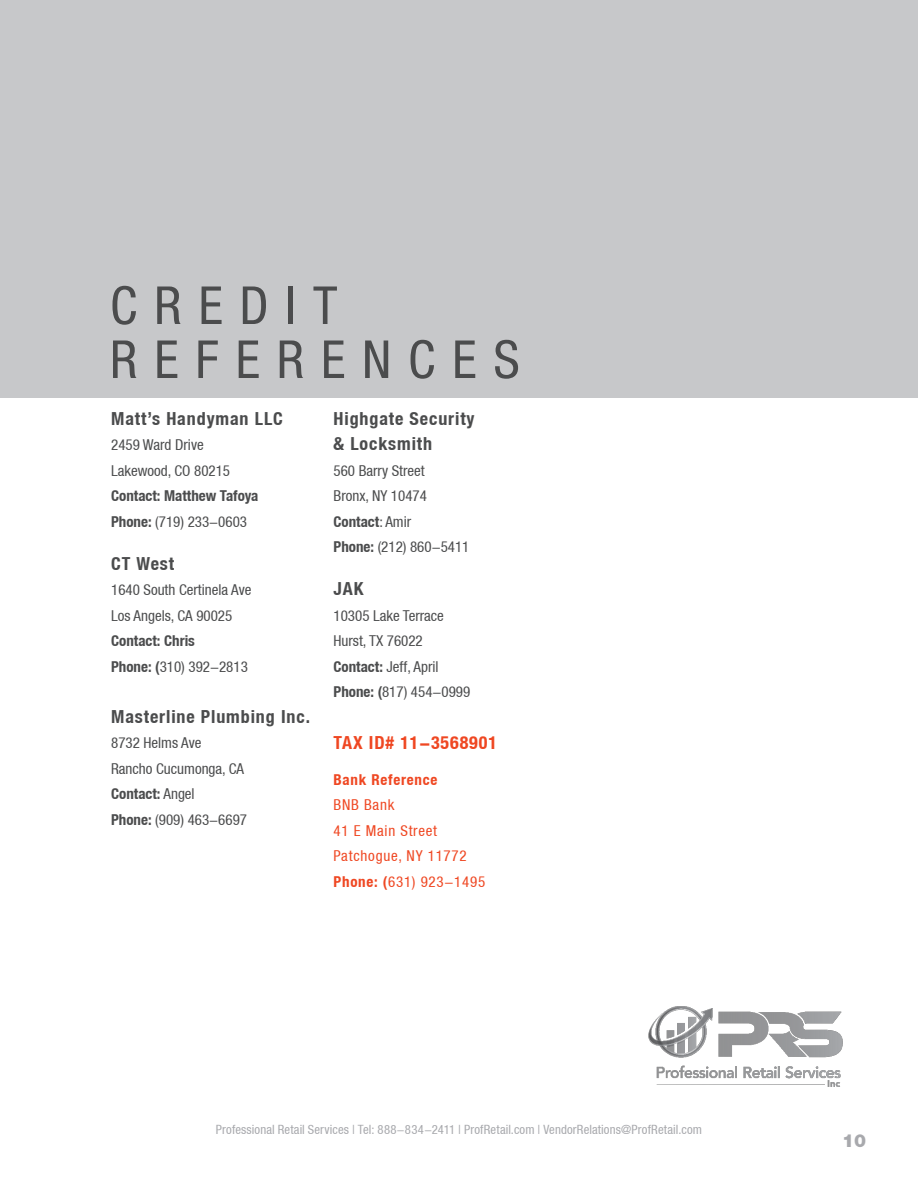
<style>
.page{position:relative;width:918px;height:1188px;background:#fff}
.page>*{position:absolute;margin:0;border:0;box-sizing:border-box;transform-origin:0 0}
.t1{font:condensed 52.5px "Helvetica Neue LT";letter-spacing:.325em;color:#4b4c4d}
.Paragraph_Style_1{font:700 condensed 18px/25.5px "Helvetica Neue LT";letter-spacing:.05em;color:#4b4c4d}
.t2{font:700 condensed 18px "Helvetica Neue LT";letter-spacing:.05em;color:#ef4722}
.t3{font:900 18px "Helvetica Neue";color:#a8a9ad}
.Paragraph_Style_1-2{font:condensed 15px/25.5px "Helvetica Neue LT";color:#4b4c4d}
.t4{font:condensed 15px/25.5px "Helvetica Neue LT";letter-spacing:.05em;color:#ef4722}
.Paragraph_Style_1-3{font:700 condensed 15px "Helvetica Neue LT";color:#4b4c4d}
.t5{font:700 condensed 15px "Helvetica Neue LT";letter-spacing:.05em;color:#ef4722}
.t6{font:condensed 12.75px "Helvetica Neue LT";letter-spacing:.01em;color:#a8a9ad}
.s1{font-weight:700}
.s2{font-weight:400}
</style>
<div class="page">
<div style="left:0;top:0;width:918px;height:397px;background:#c7c8ca"></div>
<img style="left:648px;top:1006px;width:195px;height:81px">
<p class="t1" style="left:110px;top:275px;width:229px">CREDIT</p>
<p class="t1" style="left:110px;top:329px;width:411px">REFERENCES</p>
<p class="Paragraph_Style_1" style="left:111px;top:405px;width:173px">Matt’s Handyman LLC</p>
<p class="Paragraph_Style_1-2" style="left:111px;top:432px;width:94px">2459 Ward Drive</p>
<p class="Paragraph_Style_1-2" style="left:111px;top:458px;width:120px">Lakewood, CO 80215</p>
<p class="Paragraph_Style_1-3" style="left:111px;top:487px;width:149px">Contact: Matthew Tafoya</p>
<p class="Paragraph_Style_1-2" style="left:111px;top:509px;width:137px"><span class="s1">Phone:</span> (719) 233-0603</p>
<p class="Paragraph_Style_1" style="left:111px;top:550px;width:65px">CT West</p>
<p class="Paragraph_Style_1-2" style="left:111px;top:577px;width:142px">1640 South Certinela Ave</p>
<p class="Paragraph_Style_1-2" style="left:111px;top:603px;width:123px">Los Angels, CA 90025</p>
<p class="Paragraph_Style_1-3" style="left:111px;top:632px;width:85px">Contact: Chris</p>
<p class="Paragraph_Style_1-2" style="left:111px;top:654px;width:138px"><span class="s1">Phone: (</span>310) 392-2813</p>
<p class="Paragraph_Style_1" style="left:111px;top:703px;width:200px">Masterline Plumbing Inc.</p>
<p class="Paragraph_Style_1-2" style="left:111px;top:730px;width:92px">8732 Helms Ave</p>
<p class="Paragraph_Style_1-2" style="left:111px;top:756px;width:135px">Rancho Cucumonga, CA</p>
<p class="Paragraph_Style_1-3" style="left:111px;top:785px;width:85px">Contact: <span class="s2">Angel</span></p>
<p class="Paragraph_Style_1-2" style="left:111px;top:807px;width:137px"><span class="s1">Phone:</span> (909) 463-6697</p>
<p class="Paragraph_Style_1" style="left:334px;top:405px;width:143px">Highgate Security &amp; Locksmith</p>
<p class="Paragraph_Style_1-2" style="left:334px;top:458px;width:137px">560 Barry Street<br>Bronx, NY 10474<br><span class="s1">Contact</span>: Amir<br><span class="s1">Phone:</span> (212) 860-5411</p>
<p class="Paragraph_Style_1" style="left:334px;top:576px;width:31px">JAK</p>
<p class="Paragraph_Style_1-2" style="left:334px;top:603px;width:138px">10305 Lake Terrace<br>Hurst, TX 76022<br><span class="s1">Contact:</span> Jeff, April<br><span class="s1">Phone: (</span>817) 454-0999</p>
<p class="t2" style="left:334px;top:732px;width:165px">TAX ID# 11-3568901</p>
<p class="t5" style="left:334px;top:771px;width:105px">Bank Reference</p>
<p class="t4" style="left:334px;top:792px;width:153px">BNB Bank<br>41 E Main Street<br>Patchogue, NY 11772<br><span class="s1">Phone: (</span>631) 923-1495</p>
<p class="t6" style="left:216px;top:1122px;width:488px">Professional Retail Services | Tel: 888-834-2411 | ProfRetail.com | VendorRelations@ProfRetail.com</p>
<p class="t3" style="left:842px;top:1130px;width:26px">10</p>
</div>
